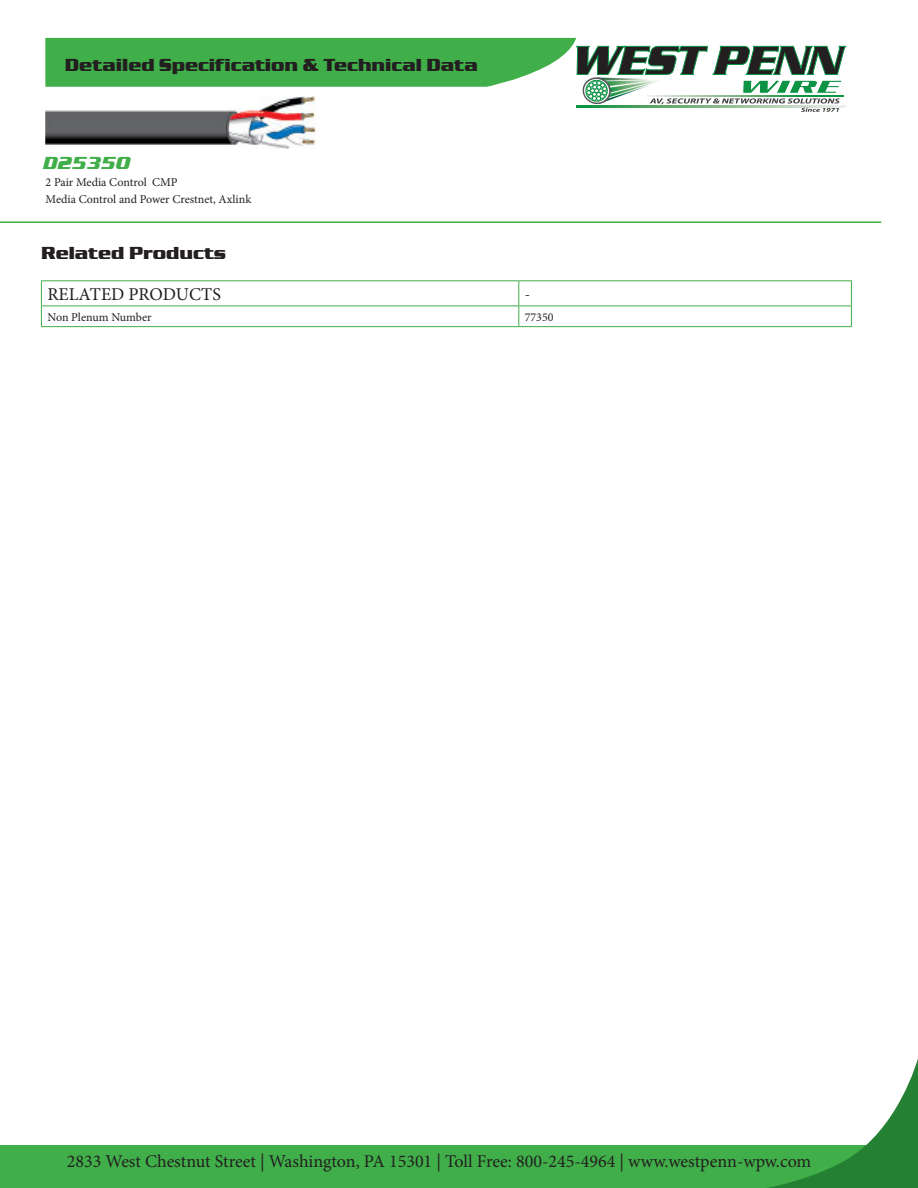
<style>
.page{position:relative;width:918px;height:1188px;background:#fff}
.page>*{position:absolute;margin:0;border:0;box-sizing:border-box;transform-origin:0 0}
.Renee_White_Bold{font:18px "Minion Pro";color:#231f20}
.t1{font:700 18px "Serpentine D";color:#231f20}
.StiboTableHeaderRow{font:18px "Minion Pro";color:#231f20}
.t2{font:italic 700 18px "Serpentine D";color:#40ae49}
.White_Bold{font:15px "Minion Pro";color:#231f20}
.plain{font:12px "Minion Pro";color:#231f20}
</style>
<div class="page">
<hr style="left:41px;top:326px;width:478px;height:1px;background:#40ae49">
<hr style="left:519px;top:326px;width:333px;height:1px;background:#40ae49">
<hr style="left:41px;top:280px;width:478px;height:1px;background:#40ae49">
<svg style="left:41px;top:281px;width:1px;height:45px"></svg>
<hr style="left:519px;top:280px;width:333px;height:1px;background:#40ae49">
<svg style="left:518px;top:281px;width:1px;height:45px"></svg>
<svg style="left:851px;top:281px;width:1px;height:45px"></svg>
<hr style="left:41px;top:306px;width:478px;height:1px;background:#40ae49">
<hr style="left:519px;top:306px;width:333px;height:1px;background:#40ae49">
<svg style="left:45px;top:38px;width:801px;height:74px"></svg>
<hr style="left:0;top:221px;width:881px;height:2px;background:#40ae49">
<div style="left:0;top:1146px;width:918px;height:42px;background:#40ae49"></div>
<svg style="left:746px;top:1058px;width:172px;height:130px"></svg>
<img style="left:46px;top:97px;width:270px;height:52px">
<p class="t1" style="left:65px;top:55px;width:414px">Detailed Specification &amp; Technical Data</p>
<p class="t2" style="left:43px;top:152px;width:89px">D25350</p>
<p class="plain" style="left:46px;top:174px;width:134px">2 Pair Media Control CMP</p>
<p class="plain" style="left:46px;top:191px;width:207px">Media Control and Power Crestnet, Axlink</p>
<p class="t1" style="left:41px;top:242px;width:186px">Related Products</p>
<p class="StiboTableHeaderRow" style="left:47px;top:282px;width:175px">RELATED PRODUCTS</p>
<p class="White_Bold" style="left:525px;top:284px;width:7px">-</p>
<p class="plain" style="left:47px;top:309px;width:106px">Non Plenum Number</p>
<p class="plain" style="left:525px;top:309px;width:30px">77350</p>
<p class="Renee_White_Bold" style="left:67px;top:1149px;width:746px">2833 West Chestnut Street | Washington, PA 15301 | Toll Free: 800-245-4964 | www.westpenn-wpw.com</p>
</div>
